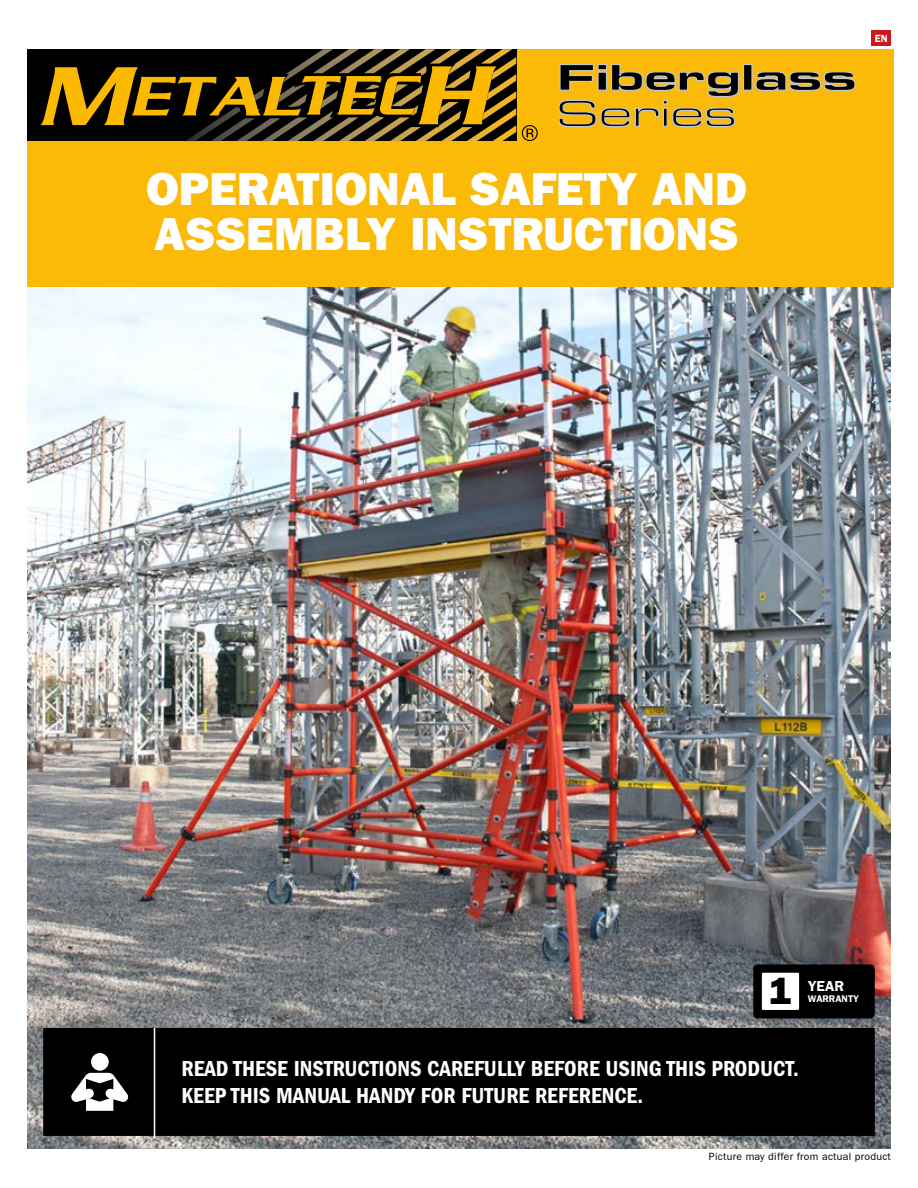
<style>
.page{position:relative;width:918px;height:1188px;background:#fff}
.page>*{position:absolute;margin:0;border:0;box-sizing:border-box;transform-origin:0 0}
.t1{font:46.5px/45px "ITC Franklin Gothic Std Hvy";color:#fff}
.t2{font:37.8px "ITC Franklin Gothic Std Hvy";color:#000}
.t3{font:22.5px/26.2px "ITC Franklin Gothic Std Dm Cd";color:#fff}
.t4{font:600 14.55px "ITC Franklin Gothic Std";color:#fff}
.t5{font:10.5px "ITC Franklin Gothic Std";letter-spacing:.025em;color:#000}
.t6{font:600 10.5px "ITC Franklin Gothic Std";color:#fff}
.t7{font:600 9.75px "ITC Franklin Gothic Std";color:#fff}
</style>
<div class="page">
<div style="left:27px;top:49px;width:866px;height:238px;background:#fbb908"></div>
<img style="left:27px;top:287px;width:864px;height:862px">
<div style="left:753px;top:964px;width:122px;height:54px;background:#000;border-radius:5px"></div>
<div style="left:762px;top:973px;width:37px;height:37px;background:#fff"></div>
<div style="left:45px;top:1029px;width:828px;height:105px;background:#000"></div>
<div style="left:43px;top:1028px;width:832px;height:108px;border:3px solid #000"></div>
<div style="left:91px;top:1053px;width:18px;height:18px;background:#fff;border-radius:50%"></div>
<svg style="left:71px;top:1073px;width:57px;height:38px"></svg>
<hr style="left:154px;top:1028px;width:1px;height:110px;background:#fff">
<svg style="left:559px;top:64px;width:296px;height:64px"></svg>
<div style="left:27px;top:49px;width:489px;height:92px;background:#000"></div>
<svg style="left:41px;top:49px;width:475px;height:92px"></svg>
<svg style="left:522px;top:125px;width:16px;height:16px"></svg>
<div style="left:872px;top:30px;width:19px;height:16px;background:#cd171a"></div>
<h1 class="t1" style="left:146px;top:166px;width:602px">OPERATIONAL SAFETY AND<br>ASSEMBLY INSTRUCTIONS</h1>
<p class="t6" style="left:875px;top:32px;width:15px">EN</p>
<h2 class="t2" style="left:770px;top:969px;width:24px">1</h2>
<p class="t4" style="left:808px;top:977px;width:38px">YEAR</p>
<p class="t7" style="left:808px;top:993px;width:53px">WARRANTY</p>
<p class="t3" style="left:181px;top:1056px;width:619px">READ THESE INSTRUCTIONS CAREFULLY BEFORE USING THIS PRODUCT.<br>KEEP THIS MANUAL HANDY FOR FUTURE REFERENCE.</p>
<p class="t5" style="left:709px;top:1150px;width:184px">Picture may differ from actual product</p>
</div>
